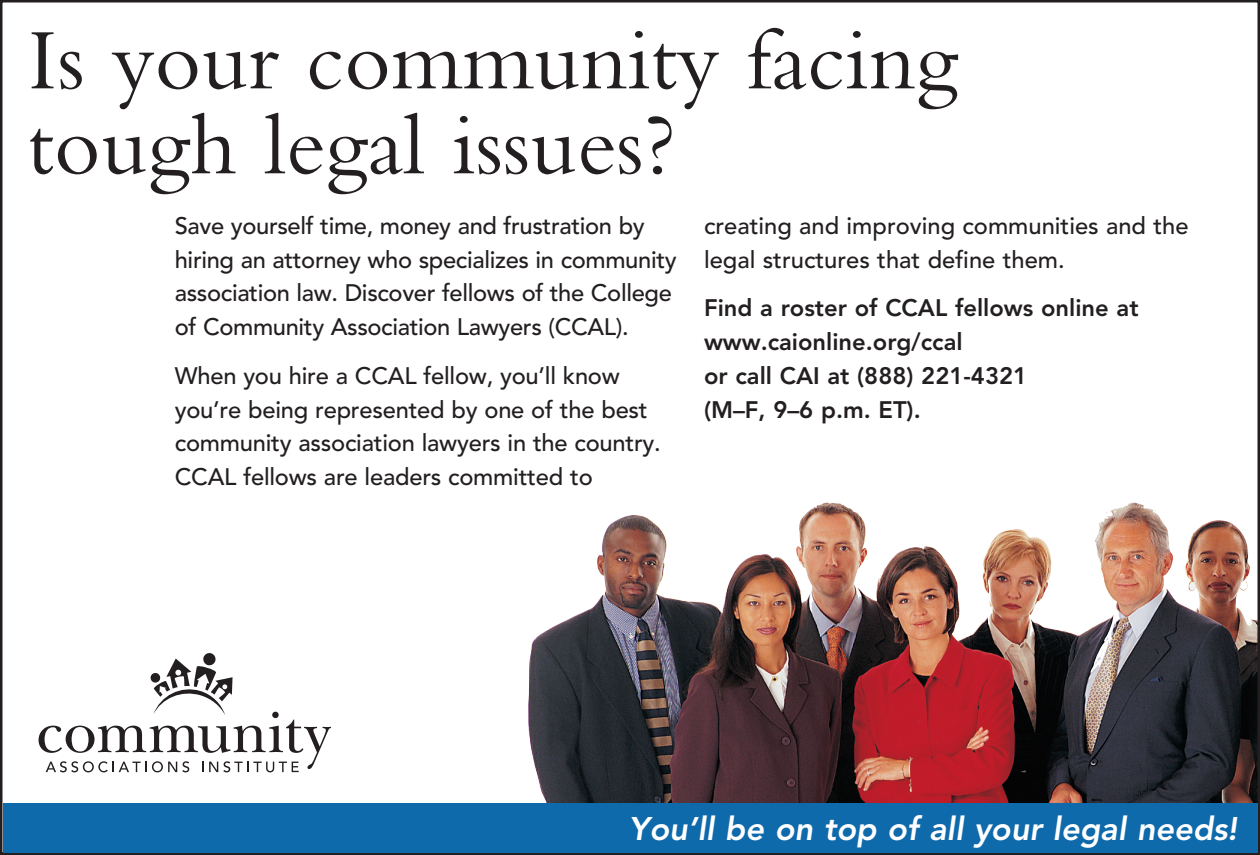
<style>
.page{position:relative;width:1260px;height:855px;background:#fff}
.page>*{position:absolute;margin:0;border:0;box-sizing:border-box;transform-origin:0 0}
.t1{font:90px/85px "Bembo";color:#231f20}
.t2{font:italic 800 32.5px "Avenir";color:#fff}
.t3{font:500 23.75px/33.8px "Avenir";letter-spacing:-.01em;color:#231f20}
.t4{font:800 23.75px/33.8px "Avenir";color:#231f20}
</style>
<div class="page">
<img style="left:528px;top:505px;width:729px;height:298px">
<svg style="left:39px;top:653px;width:291px;height:119px"></svg>
<div style="left:3px;top:803px;width:1255px;height:49px;background:#0e6aab"></div>
<h1 class="t1" style="left:28px;top:16px;width:932px">Is your community facing tough legal issues?</h1>
<p class="t3" style="left:175px;top:209px;width:503px">Save yourself time, money and frustration by hiring an attorney who specializes in community association law. Discover fellows of the College of Community Association Lawyers (CCAL).</p>
<p class="t3" style="left:175px;top:359px;width:488px">When you hire a CCAL fellow, you’ll know you’re being represented by one of the best community association lawyers in the country.<br>CCAL fellows are leaders committed to</p>
<p class="t3" style="left:704px;top:209px;width:486px">creating and improving communities and the legal structures that define them.</p>
<p class="t4" style="left:704px;top:291px;width:436px">Find a roster of CCAL fellows online at www.caionline.org/ccal<br>or call CAI at (888) 221-4321<br>(M–F, 9–6 p.m. ET).</p>
<h2 class="t2" style="left:629px;top:809px;width:610px">You’ll be on top of all your legal needs!</h2>
</div>
